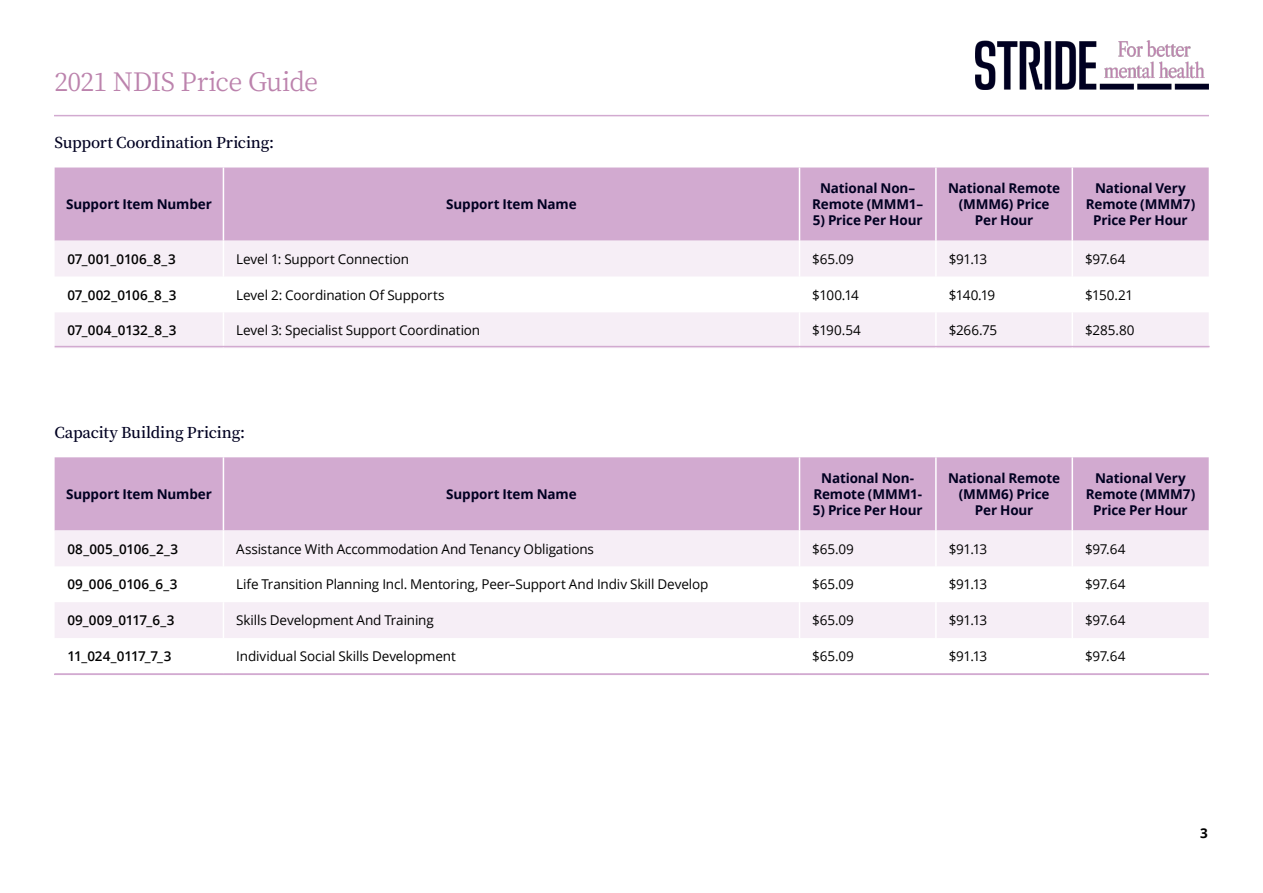
<style>
.page{position:relative;width:1263px;height:893px;background:#fff}
.page>*{position:absolute;margin:0;border:0;box-sizing:border-box;transform-origin:0 0}
.t1{font:25.5px "Noto Serif JP";letter-spacing:-.03em;color:#bc83ad}
.H2_Headers_26pt{font:600 15px "Noto Serif JP";letter-spacing:-.01em;color:#000021}
.Paragraph_Style_1{font:13.5px "Open Sans";letter-spacing:-.01em;color:#000}
.t2{font:700 13.5px/16.2px "Open Sans";letter-spacing:-.01em;color:#000021;text-align:center}
.t3{font:600 13.5px "Open Sans";letter-spacing:-.01em;color:#000}
.t4{font:600 13.5px "Open Sans";letter-spacing:.01em;color:#000}
.t5{font:600 13.5px "Open Sans";letter-spacing:-.035em;color:#000}
.t6{font:700 13.5px "Open Sans";color:#000}
</style>
<div class="page">
<div style="left:55px;top:457px;width:1154px;height:73px;background:#d2aad0"></div>
<svg style="left:55px;top:530px;width:1154px;height:108px;fill:#f6eef6"></svg>
<hr style="left:223px;top:457px;width:1px;height:73px;background:#fff">
<hr style="left:799px;top:457px;width:1px;height:73px;background:#fff">
<hr style="left:935px;top:457px;width:2px;height:73px;background:#fff">
<hr style="left:1071px;top:457px;width:2px;height:73px;background:#fff">
<hr style="left:223px;top:530px;width:1px;height:36px;background:#fff">
<hr style="left:799px;top:530px;width:1px;height:36px;background:#fff">
<hr style="left:935px;top:530px;width:2px;height:36px;background:#fff">
<hr style="left:1071px;top:530px;width:2px;height:36px;background:#fff">
<hr style="left:223px;top:566px;width:1px;height:36px;background:#fff">
<hr style="left:799px;top:566px;width:1px;height:36px;background:#fff">
<hr style="left:935px;top:566px;width:2px;height:36px;background:#fff">
<hr style="left:1071px;top:566px;width:2px;height:36px;background:#fff">
<hr style="left:223px;top:602px;width:1px;height:36px;background:#fff">
<hr style="left:799px;top:602px;width:1px;height:36px;background:#fff">
<hr style="left:935px;top:602px;width:2px;height:36px;background:#fff">
<hr style="left:1071px;top:602px;width:2px;height:36px;background:#fff">
<hr style="left:55px;top:673px;width:168px;height:1px;background:#d2aad0">
<hr style="left:223px;top:673px;width:576px;height:1px;background:#d2aad0">
<hr style="left:799px;top:673px;width:137px;height:1px;background:#d2aad0">
<hr style="left:936px;top:673px;width:136px;height:1px;background:#d2aad0">
<hr style="left:1072px;top:673px;width:137px;height:1px;background:#d2aad0">
<hr style="left:54px;top:115px;width:1155px;height:1px;background:#d2aad0">
<hr style="left:54px;top:674px;width:1155px;height:1px;background:#d2aad0">
<div style="left:55px;top:168px;width:1154px;height:73px;background:#d2aad0"></div>
<svg style="left:55px;top:241px;width:1154px;height:107px;fill:#f6eef6"></svg>
<hr style="left:223px;top:168px;width:1px;height:73px;background:#fff">
<hr style="left:799px;top:168px;width:1px;height:73px;background:#fff">
<hr style="left:935px;top:168px;width:2px;height:73px;background:#fff">
<hr style="left:1071px;top:168px;width:2px;height:73px;background:#fff">
<hr style="left:223px;top:241px;width:1px;height:36px;background:#fff">
<hr style="left:799px;top:241px;width:1px;height:36px;background:#fff">
<hr style="left:935px;top:241px;width:2px;height:36px;background:#fff">
<hr style="left:1071px;top:241px;width:2px;height:36px;background:#fff">
<hr style="left:223px;top:277px;width:1px;height:35px;background:#fff">
<hr style="left:799px;top:277px;width:1px;height:35px;background:#fff">
<hr style="left:935px;top:277px;width:2px;height:35px;background:#fff">
<hr style="left:1071px;top:277px;width:2px;height:35px;background:#fff">
<hr style="left:223px;top:312px;width:1px;height:36px;background:#fff">
<hr style="left:799px;top:312px;width:1px;height:36px;background:#fff">
<hr style="left:935px;top:312px;width:2px;height:36px;background:#fff">
<hr style="left:1071px;top:312px;width:2px;height:36px;background:#fff">
<hr style="left:55px;top:346px;width:1154px;height:1px;background:#d2aad0">
<img style="left:975px;top:41px;width:233px;height:49px">
<p class="t1" style="left:55px;top:67px;width:265px">2021 NDIS Price Guide</p>
<p class="H2_Headers_26pt" style="left:55px;top:134px;width:221px">Support Coordination Pricing:</p>
<p class="t2" style="left:66px;top:196px;width:147px">Support Item Number</p>
<p class="t2" style="left:446px;top:196px;width:132px">Support Item Name</p>
<p class="t2" style="left:820px;top:180px;width:97px">National Non–</p>
<p class="t2" style="left:812px;top:196px;width:112px">Remote (MMM1–</p>
<p class="t2" style="left:813px;top:212px;width:111px">5) Price Per Hour</p>
<p class="t2" style="left:948px;top:180px;width:114px">National Remote (MMM6) Price<br>Per Hour</p>
<p class="t2" style="left:1095px;top:180px;width:92px">National Very</p>
<p class="t2" style="left:1086px;top:196px;width:111px">Remote (MMM7)</p>
<p class="t2" style="left:1093px;top:212px;width:96px">Price Per Hour</p>
<p class="t3" style="left:67px;top:250px;width:110px">07_001_0106_8_3</p>
<p class="Paragraph_Style_1" style="left:236px;top:250px;width:174px">Level 1: Support Connection</p>
<p class="Paragraph_Style_1" style="left:812px;top:250px;width:43px">$65.09</p>
<p class="Paragraph_Style_1" style="left:949px;top:250px;width:40px">$91.13</p>
<p class="Paragraph_Style_1" style="left:1085px;top:250px;width:42px">$97.64</p>
<p class="t3" style="left:67px;top:285px;width:111px">07_002_0106_8_3</p>
<p class="Paragraph_Style_1" style="left:236px;top:285px;width:210px">Level 2: Coordination Of Supports</p>
<p class="Paragraph_Style_1" style="left:812px;top:285px;width:48px">$100.14</p>
<p class="Paragraph_Style_1" style="left:949px;top:285px;width:48px">$140.19</p>
<p class="Paragraph_Style_1" style="left:1085px;top:285px;width:50px">$150.21</p>
<p class="t3" style="left:67px;top:321px;width:111px">07_004_0132_8_3</p>
<p class="Paragraph_Style_1" style="left:236px;top:321px;width:246px">Level 3: Specialist Support Coordination</p>
<p class="Paragraph_Style_1" style="left:812px;top:321px;width:50px">$190.54</p>
<p class="Paragraph_Style_1" style="left:949px;top:321px;width:50px">$266.75</p>
<p class="Paragraph_Style_1" style="left:1085px;top:321px;width:51px">$285.80</p>
<p class="H2_Headers_26pt" style="left:55px;top:424px;width:192px">Capacity Building Pricing:</p>
<p class="t2" style="left:66px;top:486px;width:147px">Support Item Number</p>
<p class="t2" style="left:446px;top:486px;width:132px">Support Item Name</p>
<p class="t2" style="left:813px;top:470px;width:110px">National Non-<br>Remote (MMM1-</p>
<p class="t2" style="left:813px;top:502px;width:111px">5) Price Per Hour</p>
<p class="t2" style="left:948px;top:470px;width:114px">National Remote (MMM6) Price<br>Per Hour</p>
<p class="t2" style="left:1086px;top:470px;width:111px">National Very<br>Remote (MMM7)<br>Price Per Hour</p>
<p class="t3" style="left:67px;top:539px;width:112px">08_005_0106_2_3</p>
<p class="Paragraph_Style_1" style="left:236px;top:539px;width:359px">Assistance With Accommodation And Tenancy Obligations</p>
<p class="Paragraph_Style_1" style="left:812px;top:539px;width:43px">$65.09</p>
<p class="Paragraph_Style_1" style="left:949px;top:539px;width:40px">$91.13</p>
<p class="Paragraph_Style_1" style="left:1085px;top:539px;width:42px">$97.64</p>
<p class="t4" style="left:67px;top:575px;width:112px">09_006_0106_6_3</p>
<p class="Paragraph_Style_1" style="left:236px;top:575px;width:474px">Life Transition Planning Incl. Mentoring, Peer–Support And Indiv Skill Develop</p>
<p class="Paragraph_Style_1" style="left:812px;top:575px;width:43px">$65.09</p>
<p class="Paragraph_Style_1" style="left:949px;top:575px;width:40px">$91.13</p>
<p class="Paragraph_Style_1" style="left:1085px;top:575px;width:42px">$97.64</p>
<p class="t3" style="left:67px;top:611px;width:109px">09_009_0117_6_3</p>
<p class="Paragraph_Style_1" style="left:236px;top:611px;width:199px">Skills Development And Training</p>
<p class="Paragraph_Style_1" style="left:812px;top:611px;width:43px">$65.09</p>
<p class="Paragraph_Style_1" style="left:949px;top:611px;width:40px">$91.13</p>
<p class="Paragraph_Style_1" style="left:1085px;top:611px;width:42px">$97.64</p>
<p class="t5" style="left:67px;top:647px;width:105px">11_024_0117_7_3</p>
<p class="Paragraph_Style_1" style="left:236px;top:647px;width:221px">Individual Social Skills Development</p>
<p class="Paragraph_Style_1" style="left:812px;top:647px;width:43px">$65.09</p>
<p class="Paragraph_Style_1" style="left:949px;top:647px;width:40px">$91.13</p>
<p class="Paragraph_Style_1" style="left:1085px;top:647px;width:42px">$97.64</p>
<p class="t6" style="left:1200px;top:824px;width:9px">3</p>
</div>
